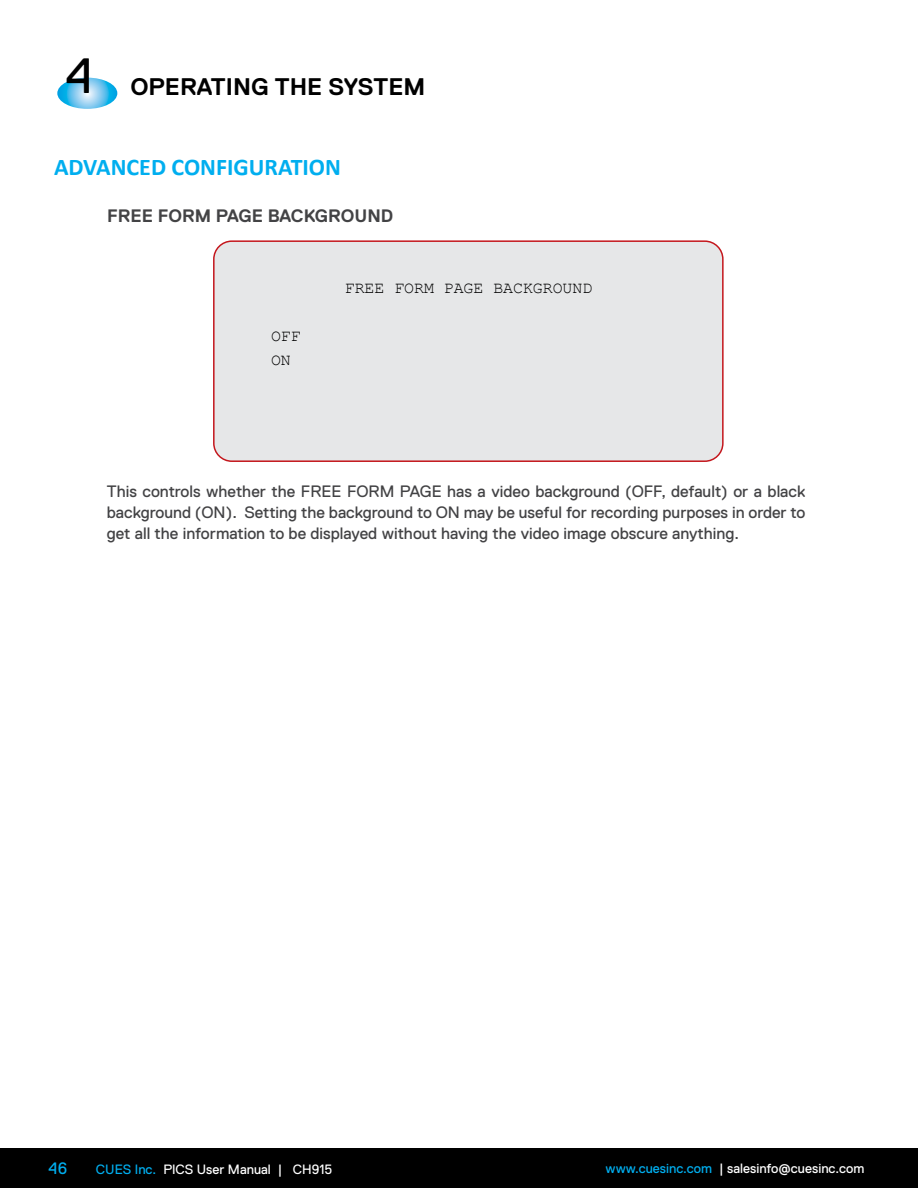
<style>
.page{position:relative;width:918px;height:1188px;background:#fff}
.page>*{position:absolute;margin:0;border:0;box-sizing:border-box;transform-origin:0 0}
.t1{font:49.5px "Replica Std";color:#000}
.t2{font:700 24px "Calibri";color:#00aeef}
.t3{font:700 24px "Replica Std";color:#000}
.t4{font:700 18px "Replica Std";color:#434345}
.t5{font:16.5px/21px "Replica Std";color:#434345;text-align:justify}
.t6{font:16.5px/24px "Courier New";color:#000}
.t7{font:16.5px "Replica Std";color:#00aeef}
.t8{font:13.5px "Replica Std";color:#fff}
.s1{color:#00aeef}
.s2{color:#000}
</style>
<div class="page">
<svg style="left:57px;top:78px;width:60px;height:31px"></svg>
<div style="left:0;top:1148px;width:918px;height:40px;background:#000"></div>
<div style="left:214px;top:241px;width:509px;height:220px;background:#e6e7e8;border-radius:18px"></div>
<div style="left:213px;top:240px;width:511px;height:222px;border:2px solid #c4161c;border-radius:18px"></div>
<h1 class="t1" style="left:65px;top:48px;width:30px">4</h1>
<h2 class="t3" style="left:130px;top:74px;width:296px">OPERATING THE SYSTEM</h2>
<h2 class="t2" style="left:54px;top:150px;width:288px">ADVANCED CONFIGURATION</h2>
<p class="t4" style="left:107px;top:205px;width:288px">FREE FORM PAGE BACKGROUND</p>
<p class="t6" style="left:271px;top:323px;width:31px">OFF<br>ON</p>
<p class="t6" style="left:345px;top:275px;width:249px">FREE FORM PAGE BACKGROUND</p>
<p class="t5" style="left:107px;top:481px;width:700px">This controls whether the FREE FORM PAGE has a video background (OFF, default) or a black background (ON). Setting the background to ON may be useful for recording purposes in order to get all the information to be displayed without having the video image obscure anything.</p>
<p class="t7" style="left:48px;top:1159px;width:21px">46</p>
<p class="t8" style="left:96px;top:1162px;width:238px"><span class="s1">CUES Inc.</span><span class="s2">,</span> PICS User Manual | CH915</p>
<p class="t8" style="left:606px;top:1161px;width:260px"><span class="s1">www.cuesinc.com</span><span class="s2">,</span> | salesinfo@cuesinc.com</p>
</div>
